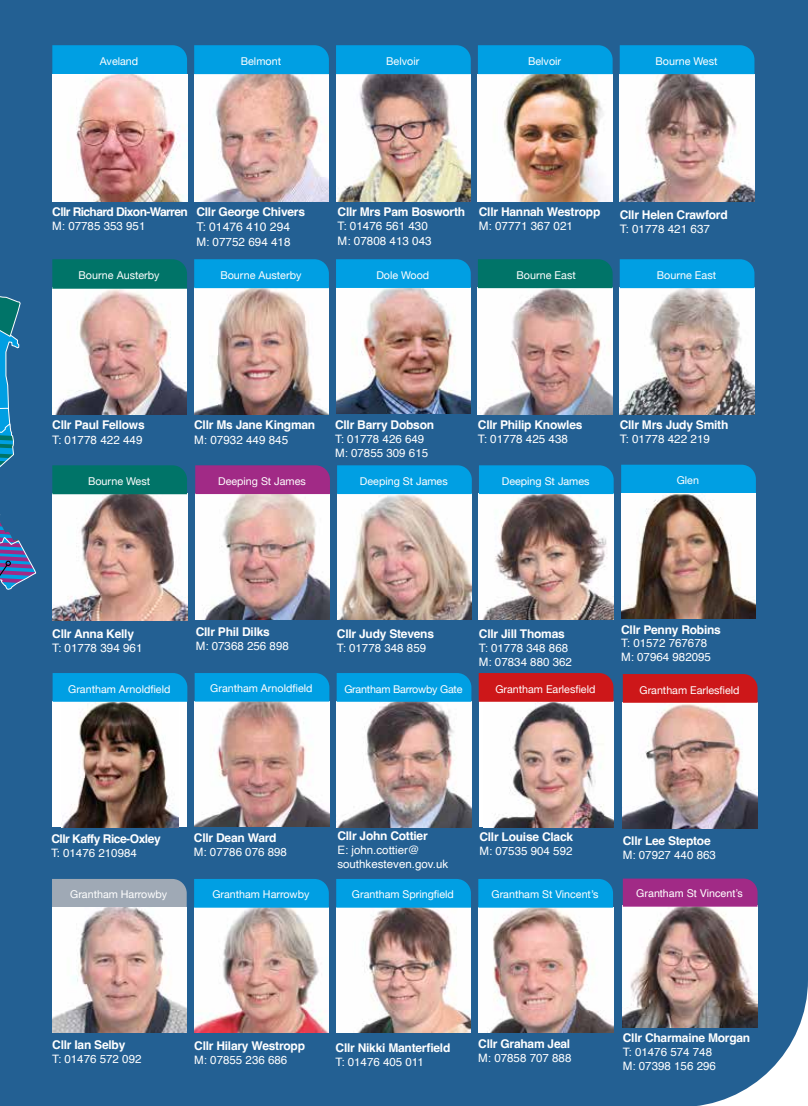
<style>
.page{position:relative;width:808px;height:1106px;background:#fff}
.page>*{position:absolute;margin:0;border:0;box-sizing:border-box;transform-origin:0 0}
.t1{font:12.15px "Helvetica";color:#fff}
.t2{font:700 12px "Helvetica";letter-spacing:-.02em;color:#fff}
.t3{font:700 12px "Helvetica";letter-spacing:-.05em;color:#fff}
.t4{font:700 12px "Helvetica";letter-spacing:-.04em;color:#fff}
.t5{font:11.7px/14px "Helvetica";color:#fff}
.t6{font:11.55px/13.8px "Helvetica";color:#fff}
.t7{font:10.8px "Helvetica Neue";color:#fff}
.t8{font:10.65px "Helvetica Neue";color:#fff}
.t9{font:10.65px "Helvetica Neue";letter-spacing:-.02em;color:#fff}
.t10{font:10.65px "Helvetica";color:#fff}
.s1{font-family:"Helvetica Neue"}
</style>
<div class="page">
<div style="left:0;top:13px;width:808px;height:1093px;background:#236093"></div>
<img style="left:336px;top:75px;width:135px;height:126px">
<div style="left:336px;top:45px;width:135px;height:29px;background:#009fe3"></div>
<img style="left:194px;top:75px;width:135px;height:126px">
<div style="left:194px;top:45px;width:135px;height:29px;background:#009fe3"></div>
<div style="left:52px;top:45px;width:135px;height:29px;background:#009fe3"></div>
<img style="left:52px;top:74px;width:135px;height:128px">
<img style="left:478px;top:75px;width:135px;height:126px">
<div style="left:478px;top:45px;width:135px;height:29px;background:#009fe3"></div>
<div style="left:479px;top:701px;width:134px;height:126px;background:#fff"></div>
<img style="left:483px;top:701px;width:130px;height:126px">
<div style="left:479px;top:673px;width:134px;height:28px;background:#cd1719"></div>
<div style="left:621px;top:465px;width:135px;height:28px;background:#009fe3"></div>
<img style="left:195px;top:701px;width:134px;height:125px">
<div style="left:195px;top:673px;width:134px;height:28px;background:#009fe3"></div>
<img style="left:337px;top:701px;width:134px;height:126px">
<div style="left:337px;top:673px;width:134px;height:28px;background:#009fe3"></div>
<div style="left:53px;top:701px;width:134px;height:126px;background:#fff"></div>
<img style="left:61px;top:701px;width:117px;height:126px">
<img style="left:621px;top:493px;width:135px;height:125px">
<div style="left:53px;top:673px;width:134px;height:28px;background:#009fe3"></div>
<img style="left:623px;top:702px;width:134px;height:126px">
<div style="left:623px;top:674px;width:134px;height:28px;background:#cd1719"></div>
<div style="left:52px;top:879px;width:135px;height:28px;background:#9fa9b5"></div>
<img style="left:52px;top:907px;width:135px;height:126px">
<img style="left:194px;top:907px;width:135px;height:126px">
<div style="left:194px;top:879px;width:135px;height:28px;background:#009fe3"></div>
<img style="left:336px;top:907px;width:135px;height:126px">
<div style="left:336px;top:879px;width:135px;height:28px;background:#009fe3"></div>
<img style="left:478px;top:907px;width:135px;height:126px">
<div style="left:478px;top:879px;width:135px;height:28px;background:#009fe3"></div>
<img style="left:337px;top:494px;width:135px;height:125px">
<div style="left:337px;top:465px;width:135px;height:29px;background:#009fe3"></div>
<img style="left:479px;top:494px;width:135px;height:125px">
<div style="left:479px;top:465px;width:135px;height:29px;background:#009fe3"></div>
<img style="left:52px;top:494px;width:135px;height:126px">
<div style="left:52px;top:465px;width:135px;height:29px;background:#007468"></div>
<img style="left:195px;top:494px;width:135px;height:125px">
<div style="left:195px;top:465px;width:135px;height:29px;background:#a12a86"></div>
<img style="left:336px;top:288px;width:135px;height:125px">
<div style="left:336px;top:259px;width:135px;height:29px;background:#009fe3"></div>
<img style="left:52px;top:289px;width:135px;height:125px">
<svg style="left:52px;top:259px;width:135px;height:30px;background:#03746a"></svg>
<img style="left:194px;top:288px;width:135px;height:126px">
<div style="left:194px;top:259px;width:135px;height:29px;background:#009fe3"></div>
<img style="left:478px;top:288px;width:135px;height:126px">
<div style="left:478px;top:259px;width:135px;height:29px;background:#007468"></div>
<img style="left:620px;top:288px;width:134px;height:126px">
<div style="left:620px;top:259px;width:134px;height:29px;background:#009fe3"></div>
<img style="left:620px;top:75px;width:134px;height:126px">
<div style="left:620px;top:45px;width:134px;height:29px;background:#009fe3"></div>
<svg style="left:0;top:287px;width:37px;height:362px;background:#29699b"></svg>
<img style="left:623px;top:906px;width:134px;height:121px">
<div style="left:623px;top:878px;width:134px;height:28px;background:#a12a86"></div>
<div style="left:0;top:0;width:808px;height:13px;background:#236093"></div>
<p class="t7" style="left:100px;top:53px;width:40px">Aveland</p>
<p class="t7" style="left:241px;top:53px;width:42px">Belmont</p>
<p class="t7" style="left:386px;top:53px;width:35px">Belvoir</p>
<p class="t7" style="left:528px;top:53px;width:35px">Belvoir</p>
<p class="t7" style="left:655px;top:53px;width:64px">Bourne West</p>
<p class="t3" style="left:52px;top:205px;width:137px">Cllr Richard Dixon-Warren</p>
<p class="t6" style="left:52px;top:220px;width:95px">M: 07785 353 951</p>
<p class="t2" style="left:196px;top:205px;width:110px">Cllr George Chivers</p>
<p class="t1" style="left:196px;top:217px;width:95px">T: 01476 410 294</p>
<p class="t5" style="left:196px;top:235px;width:96px">M: 07752 694 418</p>
<p class="t7" style="left:79px;top:267px;width:83px">Bourne Austerby</p>
<p class="t7" style="left:220px;top:267px;width:83px">Bourne Austerby</p>
<p class="t2" style="left:338px;top:205px;width:129px">Cllr Mrs Pam Bosworth</p>
<p class="t5" style="left:338px;top:220px;width:96px">T: 01476 561 430<br>M: 07808 413 043</p>
<p class="t8" style="left:376px;top:267px;width:54px">Dole Wood</p>
<p class="t2" style="left:479px;top:205px;width:123px">Cllr Hannah Westropp</p>
<p class="t5" style="left:479px;top:220px;width:96px">M: 07771 367 021</p>
<p class="t7" style="left:516px;top:267px;width:61px">Bourne East</p>
<p class="t2" style="left:620px;top:207px;width:109px">Cllr Helen Crawford</p>
<p class="t5" style="left:620px;top:222px;width:92px">T: 01778 421 637</p>
<p class="t7" style="left:657px;top:267px;width:61px">Bourne East</p>
<p class="t2" style="left:52px;top:417px;width:94px">Cllr Paul Fellows</p>
<p class="t5" style="left:52px;top:433px;width:92px">T: 01778 422 449</p>
<p class="t2" style="left:194px;top:417px;width:123px">Cllr Ms Jane Kingman</p>
<p class="t5" style="left:194px;top:433px;width:96px">M: 07932 449 845</p>
<p class="t2" style="left:335px;top:417px;width:101px">Cllr Barry Dobson</p>
<p class="t6" style="left:335px;top:432px;width:95px">T: 01778 426 649<br>M: 07855 309 615</p>
<p class="t2" style="left:478px;top:417px;width:106px">Cllr Philip Knowles</p>
<p class="t5" style="left:478px;top:432px;width:92px">T: 01778 425 438</p>
<p class="t2" style="left:620px;top:417px;width:110px">Cllr Mrs Judy Smith</p>
<p class="t5" style="left:620px;top:432px;width:92px">T: 01778 422 219</p>
<p class="t7" style="left:88px;top:473px;width:64px">Bourne West</p>
<p class="t8" style="left:218px;top:473px;width:89px">Deeping St James</p>
<p class="t8" style="left:360px;top:473px;width:89px">Deeping St James</p>
<p class="t8" style="left:502px;top:473px;width:89px">Deeping St James</p>
<p class="t8" style="left:677px;top:472px;width:24px">Glen</p>
<p class="t2" style="left:52px;top:626px;width:83px">Cllr Anna Kelly</p>
<p class="t5" style="left:52px;top:641px;width:92px">T: 01778 394 961</p>
<p class="t8" style="left:68px;top:681px;width:104px">Grantham Arnoldfield</p>
<p class="t2" style="left:196px;top:624px;width:76px">Cllr Phil Dilks</p>
<p class="t6" style="left:196px;top:639px;width:95px">M: 07368 256 898</p>
<p class="t8" style="left:210px;top:681px;width:104px">Grantham Arnoldfield</p>
<p class="t2" style="left:337px;top:626px;width:99px">Cllr Judy Stevens</p>
<p class="t6" style="left:337px;top:641px;width:91px">T: 01778 348 859</p>
<p class="t9" style="left:344px;top:681px;width:120px">Grantham Barrowby Gate</p>
<p class="t2" style="left:479px;top:626px;width:87px">Cllr Jill Thomas</p>
<p class="t6" style="left:479px;top:641px;width:95px;line-height:14.4px">T: 01778 348 868<br>M: 07834 880 362</p>
<p class="t8" style="left:495px;top:681px;width:101px">Grantham Earlesfield</p>
<p class="t2" style="left:621px;top:622px;width:101px">Cllr Penny Robins</p>
<p class="t6" style="left:621px;top:637px;width:91px">T: 01572 767678<br>M: 07964 982095</p>
<p class="t8" style="left:639px;top:682px;width:101px">Grantham Earlesfield</p>
<p class="t4" style="left:51px;top:831px;width:111px">Cllr Kaffy Rice-Oxley</p>
<p class="t6" style="left:51px;top:846px;width:87px"><span class="s1">T:</span> 01476 210984</p>
<p class="t8" style="left:70px;top:887px;width:99px">Grantham Harrowby</p>
<p class="t2" style="left:194px;top:830px;width:84px">Cllr Dean Ward</p>
<p class="t6" style="left:194px;top:845px;width:95px">M: 07786 076 898</p>
<p class="t8" style="left:212px;top:887px;width:99px">Grantham Harrowby</p>
<p class="t2" style="left:337px;top:828px;width:92px">Cllr John Cottier</p>
<p class="t6" style="left:337px;top:843px;width:112px">E: john.cottier@ southkesteven.gov.uk</p>
<p class="t8" style="left:352px;top:887px;width:103px">Grantham Springfield</p>
<p class="t2" style="left:479px;top:829px;width:95px">Cllr Louise Clack</p>
<p class="t6" style="left:479px;top:844px;width:95px">M: 07535 904 592</p>
<p class="t8" style="left:492px;top:887px;width:108px">Grantham St Vincent’s</p>
<p class="t2" style="left:623px;top:833px;width:89px">Cllr Lee Steptoe</p>
<p class="t6" style="left:623px;top:848px;width:95px">M: 07927 440 863</p>
<p class="t10" style="left:636px;top:884px;width:108px">Grantham St Vincent’s</p>
<p class="t2" style="left:52px;top:1037px;width:75px">Cllr Ian Selby</p>
<p class="t6" style="left:52px;top:1051px;width:91px">T: 01476 572 092</p>
<p class="t2" style="left:194px;top:1038px;width:112px">Cllr Hilary Westropp</p>
<p class="t6" style="left:194px;top:1052px;width:95px">M: 07855 236 686</p>
<p class="t2" style="left:336px;top:1040px;width:116px">Cllr Nikki Manterfield</p>
<p class="t6" style="left:336px;top:1055px;width:90px">T: 01476 405 011</p>
<p class="t2" style="left:478px;top:1036px;width:93px">Cllr Graham Jeal</p>
<p class="t6" style="left:478px;top:1050px;width:95px">M: 07858 707 888</p>
<p class="t2" style="left:623px;top:1030px;width:129px">Cllr Charmaine Morgan</p>
<p class="t6" style="left:623px;top:1045px;width:95px">T: 01476 574 748<br>M: 07398 156 296</p>
</div>
